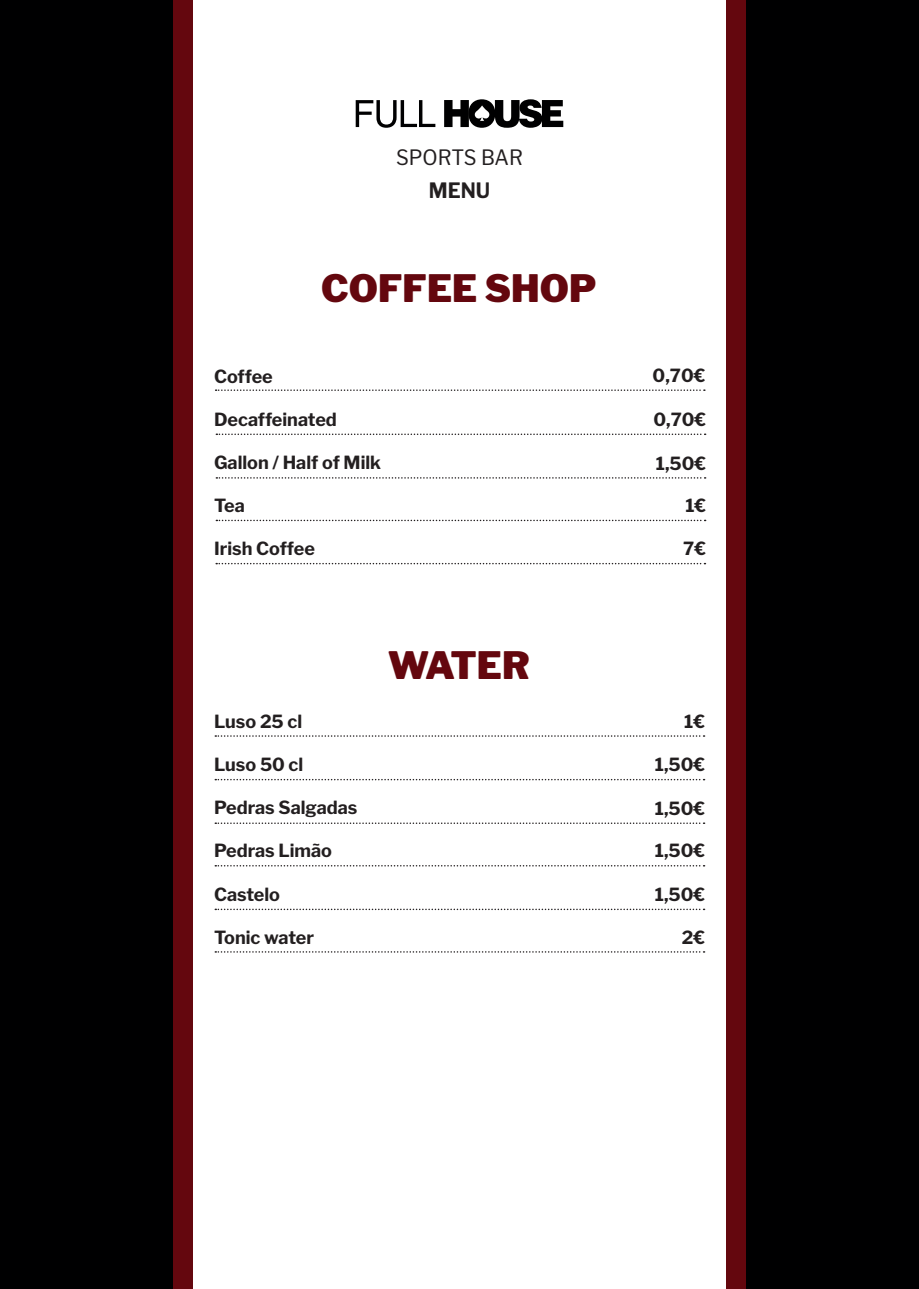
<style>
.page{position:relative;width:919px;height:1289px;background:#fff}
.page>*{position:absolute;margin:0;border:0;box-sizing:border-box;transform-origin:0 0}
.t1{font:900 37.5px "Libre Franklin";color:#64070e}
.t2{font:21px "Libre Franklin";color:#231f20;scale:.95 1}
.t3{font:700 21px "Libre Franklin";color:#231f20;scale:.95 1}
.t4{font:700 18px "Libre Franklin";color:#231f20}
</style>
<div class="page">
<div style="left:0;top:0;width:918px;height:1288px;background:#000001"></div>
<div style="left:191px;top:0;width:536px;height:1288px;background:#fff"></div>
<div style="left:726px;top:0;width:19px;height:1288px;background:#64070e"></div>
<div style="left:173px;top:0;width:20px;height:1288px;background:#64070e"></div>
<svg style="left:355px;top:100px;width:80px;height:28px"></svg>
<svg style="left:444px;top:99px;width:119px;height:29px"></svg>
<svg style="left:215px;top:389px;width:489px;height:2px"></svg>
<svg style="left:216px;top:433px;width:489px;height:2px"></svg>
<svg style="left:216px;top:477px;width:489px;height:1px"></svg>
<svg style="left:216px;top:519px;width:489px;height:2px"></svg>
<svg style="left:216px;top:563px;width:489px;height:1px"></svg>
<svg style="left:215px;top:735px;width:489px;height:1px"></svg>
<svg style="left:215px;top:778px;width:489px;height:2px"></svg>
<svg style="left:215px;top:822px;width:489px;height:2px"></svg>
<svg style="left:215px;top:865px;width:489px;height:1px"></svg>
<svg style="left:215px;top:908px;width:489px;height:2px"></svg>
<svg style="left:215px;top:951px;width:489px;height:1px"></svg>
<p class="t2" style="left:396px;top:141px;width:135px">SPORTS BAR</p>
<p class="t3" style="left:429px;top:173px;width:66px">MENU</p>
<p class="t1" style="left:321px;top:259px;width:276px">COFFEE SHOP</p>
<p class="t4" style="left:214px;top:361px;width:60px">Coffee</p>
<p class="t4" style="left:214px;top:405px;width:124px">Decaffeinated</p>
<p class="t4" style="left:214px;top:448px;width:169px">Gallon / Half of Milk</p>
<p class="t4" style="left:214px;top:491px;width:32px">Tea</p>
<p class="t4" style="left:214px;top:534px;width:102px">Irish Coffee</p>
<p class="t4" style="left:214px;top:707px;width:90px">Luso 25 cl</p>
<p class="t4" style="left:214px;top:750px;width:91px">Luso 50 cl</p>
<p class="t4" style="left:214px;top:793px;width:145px">Pedras Salgadas</p>
<p class="t4" style="left:214px;top:836px;width:119px">Pedras Limão</p>
<p class="t4" style="left:214px;top:879px;width:68px">Castelo</p>
<p class="t4" style="left:214px;top:923px;width:102px">Tonic water</p>
<p class="t1" style="left:388px;top:634px;width:143px">WATER</p>
<p class="t4" style="left:652px;top:361px;width:54px">0,70€</p>
<p class="t4" style="left:653px;top:405px;width:54px">0,70€</p>
<p class="t4" style="left:656px;top:448px;width:52px">1,50€</p>
<p class="t4" style="left:685px;top:491px;width:22px">1€</p>
<p class="t4" style="left:683px;top:534px;width:24px">7€</p>
<p class="t4" style="left:684px;top:706px;width:22px">1€</p>
<p class="t4" style="left:654px;top:750px;width:52px">1,50€</p>
<p class="t4" style="left:654px;top:794px;width:52px">1,50€</p>
<p class="t4" style="left:654px;top:836px;width:52px">1,50€</p>
<p class="t4" style="left:654px;top:880px;width:52px">1,50€</p>
<p class="t4" style="left:681px;top:922px;width:25px">2€</p>
</div>
